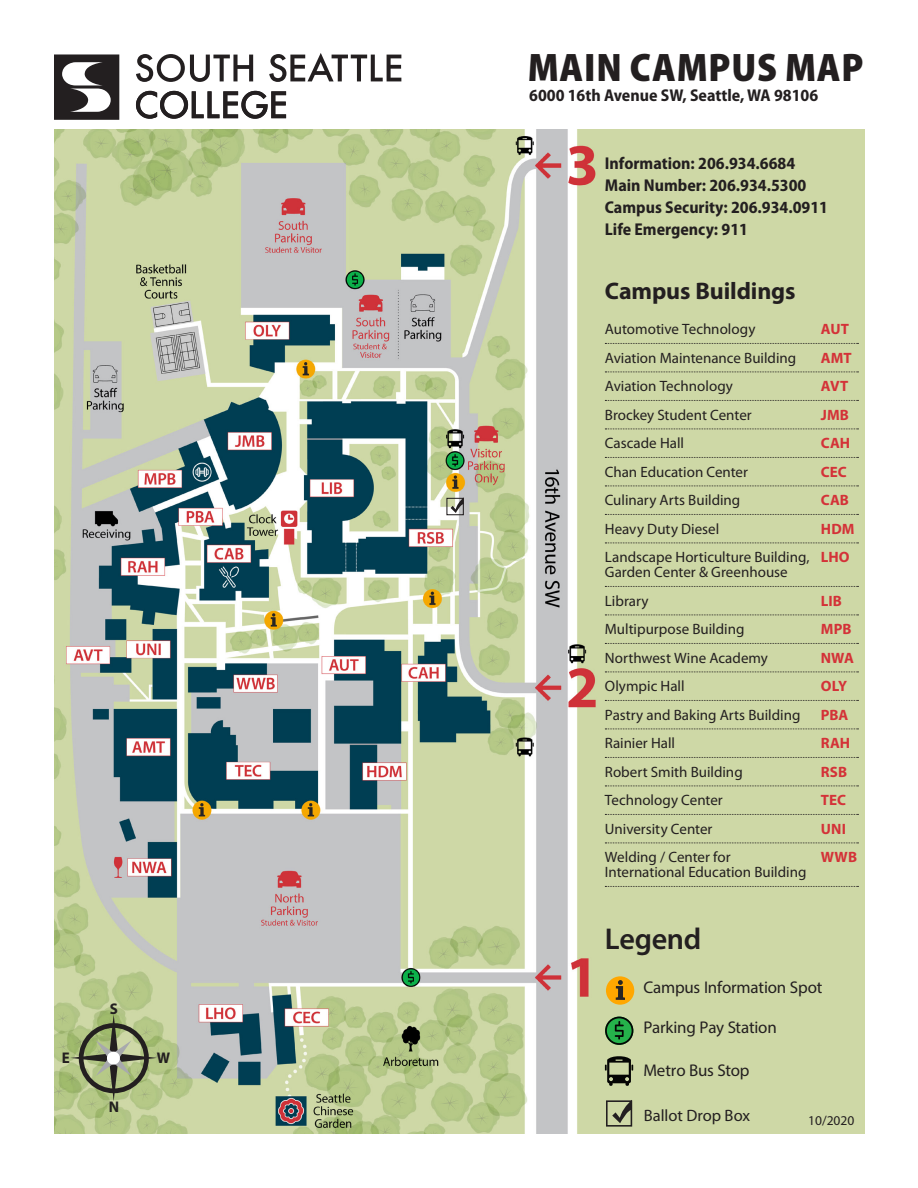
<style>
.page{position:relative;width:918px;height:1188px;background:#fff}
.page>*{position:absolute;margin:0;border:0;box-sizing:border-box;transform-origin:0 0}
.t1{font:900 semi-condensed 40.05px "Myriad Pro";letter-spacing:.02em;color:#231f20}
.t2{font:600 30.15px "Myriad Pro";letter-spacing:-.01em;color:#231f20}
.section_head{font:700 24px "Myriad Pro";letter-spacing:-.005em;color:#231f20}
.t3{font:700 semi-condensed 17.1px "Myriad Pro";color:#231f20}
.t4{font:16.95px "Myriad Pro";letter-spacing:-.01em;color:#231f20}
.t5{font:16.5px "Myriad Pro";color:#231f20}
.t6{font:700 15.45px "Myriad Pro";color:#231f20}
.destination{font:15px/15px "Myriad Pro";color:#231f20}
.destination-2{font:700 15px "Myriad Pro";letter-spacing:.005em;color:#d43238}
.t7{font:13.5px "Myriad Pro";color:#231f20}
.s1{font-weight:700;color:#d43238}
</style>
<div class="page">
<img style="left:54px;top:130px;width:810px;height:1004px">
<svg style="left:54px;top:54px;width:65px;height:66px"></svg>
<svg style="left:136px;top:91px;width:150px;height:28px"></svg>
<svg style="left:136px;top:54px;width:117px;height:28px"></svg>
<svg style="left:269px;top:53px;width:132px;height:29px"></svg>
<svg style="left:70px;top:1015px;width:87px;height:86px;background:#95a372"></svg>
<div style="left:108px;top:1053px;width:11px;height:11px;background:#fff;border-radius:50%"></div>
<div style="left:107px;top:1052px;width:13px;height:13px;border:2px solid #fff;border-radius:50%"></div>
<svg style="left:605px;top:343px;width:253px;height:1px"></svg>
<svg style="left:605px;top:372px;width:253px;height:1px"></svg>
<svg style="left:605px;top:400px;width:253px;height:1px"></svg>
<svg style="left:605px;top:429px;width:253px;height:1px"></svg>
<svg style="left:605px;top:457px;width:253px;height:1px"></svg>
<svg style="left:605px;top:486px;width:253px;height:1px"></svg>
<svg style="left:605px;top:514px;width:253px;height:1px"></svg>
<svg style="left:605px;top:543px;width:253px;height:1px"></svg>
<svg style="left:605px;top:586px;width:253px;height:1px"></svg>
<svg style="left:605px;top:615px;width:253px;height:1px"></svg>
<svg style="left:605px;top:643px;width:253px;height:1px"></svg>
<svg style="left:605px;top:672px;width:253px;height:1px"></svg>
<svg style="left:605px;top:700px;width:253px;height:1px"></svg>
<svg style="left:605px;top:729px;width:253px;height:1px"></svg>
<svg style="left:605px;top:757px;width:253px;height:1px"></svg>
<svg style="left:605px;top:786px;width:253px;height:1px"></svg>
<svg style="left:605px;top:814px;width:253px;height:1px"></svg>
<svg style="left:605px;top:843px;width:253px;height:1px"></svg>
<svg style="left:605px;top:886px;width:253px;height:1px"></svg>
<div style="left:446px;top:498px;width:18px;height:17px;border:1px solid #231f20"></div>
<svg style="left:451px;top:497px;width:13px;height:16px"></svg>
<svg style="left:605px;top:1016px;width:28px;height:29px"></svg>
<div style="left:606px;top:976px;width:28px;height:29px;background:#ffa700;border-radius:50%"></div>
<svg style="left:616px;top:980px;width:9px;height:20px"></svg>
<svg style="left:605px;top:1055px;width:28px;height:31px"></svg>
<div style="left:606px;top:1100px;width:26px;height:27px;border:2px solid #231f20"></div>
<svg style="left:612px;top:1100px;width:20px;height:23px"></svg>
<p class="t6" style="left:110px;top:999px;width:10px">S</p>
<p class="t6" style="left:62px;top:1048px;width:10px">E</p>
<p class="t6" style="left:157px;top:1048px;width:15px">W</p>
<p class="t6" style="left:109px;top:1097px;width:12px">N</p>
<p class="t1" style="left:528px;top:41px;width:337px">MAIN CAMPUS MAP</p>
<p class="t3" style="left:529px;top:84px;width:290px">6000 16th Avenue SW, Seattle, WA 98106</p>
<p class="t3" style="left:605px;top:153px;width:192px">Information: 206.934.6684</p>
<p class="t3" style="left:605px;top:174px;width:203px">Main Number: 206.934.5300</p>
<p class="t3" style="left:605px;top:196px;width:225px">Campus Security: 206.934.0911</p>
<p class="t3" style="left:605px;top:218px;width:145px">Life Emergency: 911</p>
<p class="section_head" style="left:605px;top:275px;width:192px">Campus Buildings</p>
<p class="destination" style="left:605px;top:321px;width:152px">Automotive Technology</p>
<p class="destination-2" style="left:821px;top:319px;width:29px">AUT</p>
<p class="destination" style="left:605px;top:350px;width:193px">Aviation Maintenance Building</p>
<p class="destination-2" style="left:821px;top:348px;width:32px">AMT</p>
<p class="destination" style="left:605px;top:378px;width:130px">Aviation Technology</p>
<p class="destination-2" style="left:821px;top:376px;width:29px">AVT</p>
<p class="destination" style="left:605px;top:407px;width:148px">Brockey Student Center</p>
<p class="destination-2" style="left:821px;top:405px;width:30px">JMB</p>
<p class="destination" style="left:605px;top:435px;width:81px">Cascade Hall</p>
<p class="destination-2" style="left:821px;top:433px;width:31px">CAH</p>
<p class="destination" style="left:605px;top:464px;width:145px">Chan Education Center</p>
<p class="destination-2" style="left:821px;top:462px;width:27px">CEC</p>
<p class="destination" style="left:605px;top:492px;width:137px">Culinary Arts Building</p>
<p class="destination-2" style="left:821px;top:490px;width:30px">CAB</p>
<p class="destination" style="left:605px;top:521px;width:116px">Heavy Duty Diesel</p>
<p class="destination-2" style="left:821px;top:519px;width:35px">HDM</p>
<p class="destination" style="left:605px;top:549px;width:246px">Landscape Horticulture Building, <span class="s1">LHO<br></span>Garden Center &amp; Greenhouse</p>
<p class="destination" style="left:605px;top:593px;width:45px">Library</p>
<p class="destination-2" style="left:821px;top:591px;width:23px">LIB</p>
<p class="destination" style="left:605px;top:621px;width:141px">Multipurpose Building</p>
<p class="destination-2" style="left:821px;top:619px;width:32px">MPB</p>
<p class="destination" style="left:605px;top:650px;width:165px">Northwest Wine Academy</p>
<p class="destination-2" style="left:821px;top:648px;width:35px">NWA</p>
<p class="destination" style="left:605px;top:678px;width:81px">Olympic Hall</p>
<p class="destination-2" style="left:821px;top:676px;width:28px">OLY</p>
<p class="destination" style="left:605px;top:707px;width:197px">Pastry and Baking Arts Building</p>
<p class="destination-2" style="left:821px;top:705px;width:29px">PBA</p>
<p class="destination" style="left:605px;top:735px;width:72px">Rainier Hall</p>
<p class="destination-2" style="left:821px;top:733px;width:31px">RAH</p>
<p class="destination" style="left:605px;top:764px;width:139px">Robert Smith Building</p>
<p class="destination-2" style="left:821px;top:762px;width:28px">RSB</p>
<p class="destination" style="left:605px;top:792px;width:119px">Technology Center</p>
<p class="destination-2" style="left:821px;top:790px;width:27px">TEC</p>
<p class="destination" style="left:605px;top:821px;width:109px">University Center</p>
<p class="destination-2" style="left:821px;top:819px;width:27px">UNI</p>
<p class="destination" style="left:605px;top:849px;width:127px">Welding / Center for</p>
<p class="destination-2" style="left:821px;top:847px;width:38px">WWB</p>
<p class="destination" style="left:605px;top:864px;width:203px">International Education Building</p>
<p class="t2" style="left:605px;top:919px;width:98px">Legend</p>
<p class="t4" style="left:643px;top:977px;width:180px">Campus Information Spot</p>
<p class="t4" style="left:643px;top:1017px;width:135px">Parking Pay Station</p>
<p class="t4" style="left:643px;top:1060px;width:108px">Metro Bus Stop</p>
<p class="t5" style="left:644px;top:1105px;width:108px">Ballot Drop Box</p>
<p class="t7" style="left:808px;top:1112px;width:48px">10/2020</p>
</div>
